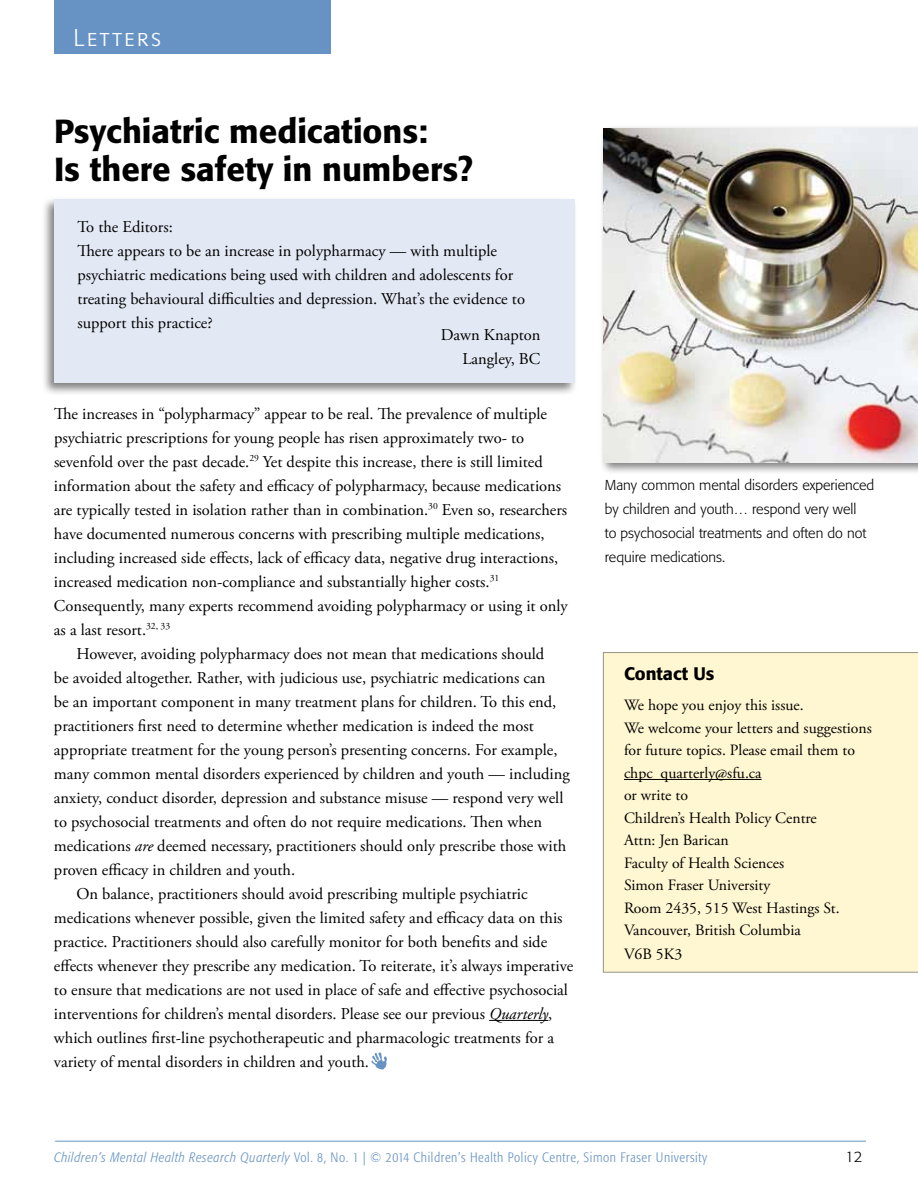
<style>
.page{position:relative;width:918px;height:1188px;background:#fff}
.page>*{position:absolute;margin:0;border:0;box-sizing:border-box;transform-origin:0 0}
.t1{font:500 33px/37.5px "Formata";color:#000}
.t2{font:24px "Formata Light SC";letter-spacing:.11em;color:#fff}
.t3{font:500 18px "Formata";color:#000}
.t4{font:16.5px/24px "Adobe Garamond Pro";color:#000}
.t5{font:15.75px/22.5px "Adobe Garamond Pro";color:#000}
.t6{font:300 15px "Formata";color:#000}
.t7{font:300 14.25px/24px "Formata";color:#000}
.t8{font:300 condensed 13.5px "Formata";letter-spacing:.045em;color:#6793c4}
.s1{font-style:italic}
</style>
<div class="page">
<div style="left:603px;top:652px;width:315px;height:321px;background:#fff6d2"></div>
<hr style="left:624px;top:779px;width:138px;height:1px;background:#000">
<div style="left:41px;top:196px;width:537px;height:200px;background:#000;opacity:.5"></div>
<div style="left:54px;top:200px;width:520px;height:183px;background:#e3e9f4"></div>
<hr style="left:489px;top:1020px;width:59px;height:1px;background:#000">
<img style="left:371px;top:1052px;width:16px;height:18px">
<div style="left:54px;top:0;width:276px;height:54px;background:#6793c4"></div>
<div style="left:599px;top:124px;width:319px;height:351px;background:#000;opacity:.5"></div>
<img style="left:603px;top:128px;width:315px;height:335px">
<hr style="left:55px;top:1141px;width:811px;height:1px;background:#6793c4">
<h2 class="t2" style="left:74px;top:23px;width:89px">Letters</h2>
<h1 class="t1" style="left:54px;top:113px;width:421px">Psychiatric medications:<br>Is there safety in numbers?</h1>
<p class="t4" style="left:77px;top:215px;width:449px">To the Editors:<br>There appears to be an increase in polypharmacy — with multiple psychiatric medications being used with children and adolescents for treating behavioural difficulties and depression. What’s the evidence to support this practice?</p>
<p class="t4" style="left:441px;top:323px;width:101px;text-align:right">Dawn Knapton<br>Langley, BC</p>
<p class="t4" style="left:54px;top:402px;width:515px">The increases in “polypharmacy” appear to be real. The prevalence of multiple psychiatric prescriptions for young people has risen approximately two- to sevenfold over the past decade.<sup>29</sup> Yet despite this increase, there is still limited information about the safety and efficacy of polypharmacy, because medications are typically tested in isolation rather than in combination.<sup>30</sup> Even so, researchers have documented numerous concerns with prescribing multiple medications, including increased side effects, lack of efficacy data, negative drug interactions, increased medication non-compliance and substantially higher costs.<sup>31<br></sup>Consequently, many experts recommend avoiding polypharmacy or using it only as a last resort.<sup>32,</sup> <sup>33</sup></p>
<p class="t4" style="left:76px;top:642px;width:469px">However, avoiding polypharmacy does not mean that medications should</p>
<p class="t4" style="left:54px;top:666px;width:493px">be avoided altogether. Rather, with judicious use, psychiatric medications can</p>
<p class="t4" style="left:54px;top:690px;width:504px">be an important component in many treatment plans for children. To this end,</p>
<p class="t4" style="left:54px;top:714px;width:481px">practitioners first need to determine whether medication is indeed the most</p>
<p class="t4" style="left:54px;top:738px;width:505px">appropriate treatment for the young person’s presenting concerns. For example,</p>
<p class="t4" style="left:54px;top:762px;width:517px">many common mental disorders experienced by children and youth — including</p>
<p class="t4" style="left:54px;top:786px;width:511px">anxiety, conduct disorder, depression and substance misuse — respond very well</p>
<p class="t4" style="left:54px;top:810px;width:490px">to psychosocial treatments and often do not require medications. Then when</p>
<p class="t4" style="left:54px;top:834px;width:514px">medications <span class="s1">are</span> deemed necessary, practitioners should only prescribe those with</p>
<p class="t4" style="left:54px;top:858px;width:243px">proven efficacy in children and youth.</p>
<p class="t4" style="left:76px;top:882px;width:453px">On balance, practitioners should avoid prescribing multiple psychiatric</p>
<p class="t4" style="left:54px;top:906px;width:510px">medications whenever possible, given the limited safety and efficacy data on this</p>
<p class="t4" style="left:54px;top:930px;width:495px">practice. Practitioners should also carefully monitor for both benefits and side</p>
<p class="t4" style="left:54px;top:954px;width:521px">effects whenever they prescribe any medication. To reiterate, it’s always imperative</p>
<p class="t4" style="left:54px;top:978px;width:516px">to ensure that medications are not used in place of safe and effective psychosocial</p>
<p class="t4" style="left:54px;top:1002px;width:500px">interventions for children’s mental disorders. Please see our previous <span class="s1">Quarterly</span>,</p>
<p class="t4" style="left:54px;top:1026px;width:502px">which outlines first-line psychotherapeutic and pharmacologic treatments for a</p>
<p class="t4" style="left:54px;top:1050px;width:317px">variety of mental disorders in children and youth.</p>
<p class="t7" style="left:605px;top:473px;width:271px">Many common mental disorders experienced by children and youth… respond very well<br>to psychosocial treatments and often do not require medications.</p>
<p class="t3" style="left:624px;top:663px;width:92px">Contact Us</p>
<p class="t5" style="left:624px;top:695px;width:249px">We hope you enjoy this issue.<br>We welcome your letters and suggestions for future topics. Please email them to chpc_quarterly@sfu.ca<br>or write to<br>Children’s Health Policy Centre<br>Attn: Jen Barican<br>Faculty of Health Sciences<br>Simon Fraser University<br>Room 2435, 515 West Hastings St.<br>Vancouver, British Columbia</p>
<p class="t5" style="left:624px;top:944px;width:60px">V6B 5K3</p>
<p class="t8" style="left:54px;top:1149px;width:655px"><span class="s1">Children’s Mental Health Research Quarterly</span> Vol. 8, No. 1 | © 2014 Children’s Health Policy Centre, Simon Fraser University</p>
<p class="t6" style="left:845px;top:1148px;width:19px">12</p>
</div>
